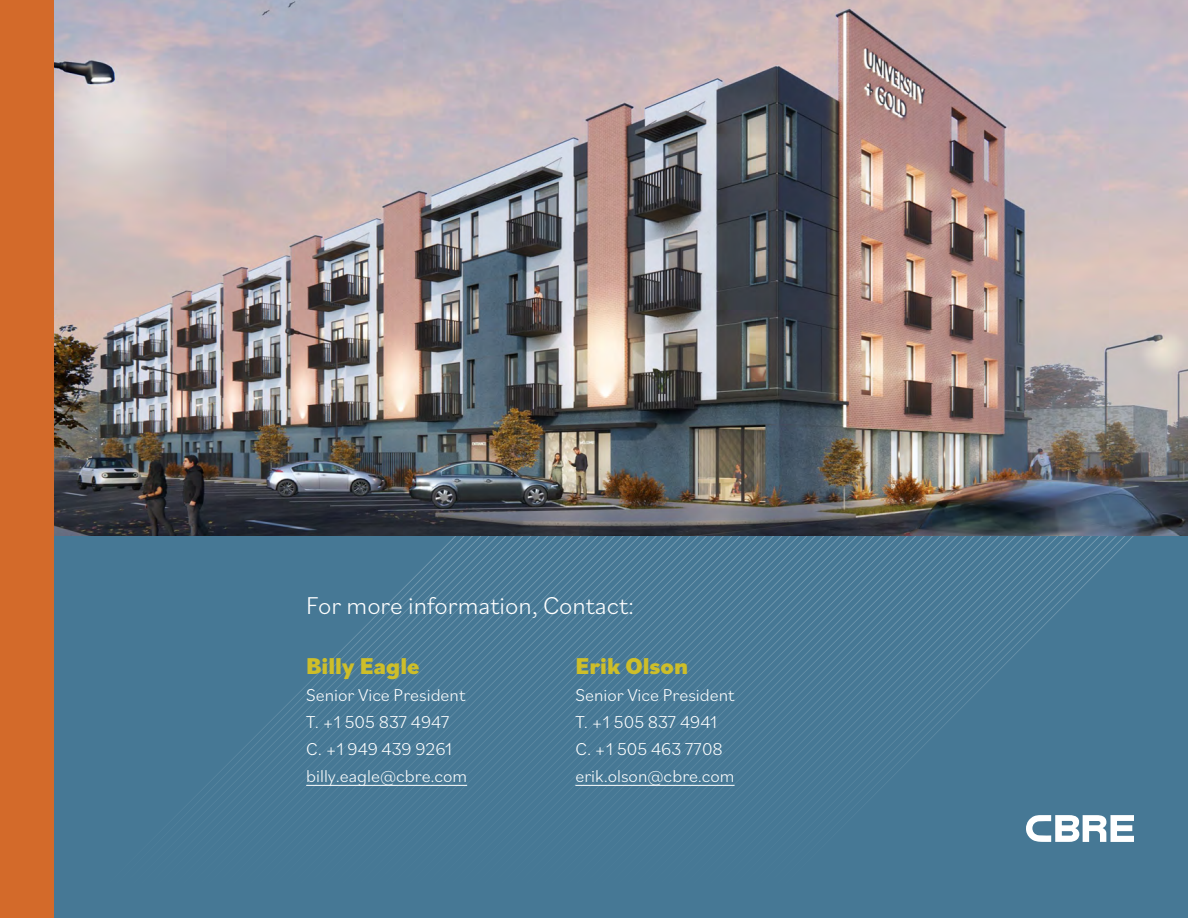
<style>
.page{position:relative;width:1188px;height:918px;background:#467895}
.page>*{position:absolute;margin:0;border:0;box-sizing:border-box;transform-origin:0 0}
.t1{font:300 25.5px "Bilo";color:#fff}
.t2{font:800 24px "Bilo";color:#cebe29}
.t3{font:300 18px "Bilo";color:#fff}
</style>
<div class="page">
<div style="left:0;top:0;width:54px;height:918px;background:#d36a2a"></div>
<svg style="left:197px;top:536px;width:287px;height:269px"></svg>
<hr style="left:306px;top:785px;width:161px;height:1px;background:#fff">
<hr style="left:575px;top:785px;width:160px;height:1px;background:#fff">
<svg style="left:1026px;top:815px;width:108px;height:27px"></svg>
<img style="left:55px;top:0;width:1133px;height:536px">
<p class="t1" style="left:306px;top:588px;width:330px">For more information, Contact:</p>
<p class="t2" style="left:306px;top:649px;width:115px">Billy Eagle</p>
<p class="t3" style="left:306px;top:683px;width:160px">Senior Vice President</p>
<p class="t3" style="left:306px;top:710px;width:145px">T. +1 505 837 4947</p>
<p class="t3" style="left:306px;top:737px;width:147px">C. +1 949 439 9261</p>
<p class="t3" style="left:306px;top:764px;width:162px">billy.eagle@cbre.com</p>
<p class="t2" style="left:575px;top:649px;width:114px">Erik Olson</p>
<p class="t3" style="left:575px;top:683px;width:160px">Senior Vice President</p>
<p class="t3" style="left:575px;top:710px;width:143px">T. +1 505 837 4941</p>
<p class="t3" style="left:575px;top:737px;width:149px">C. +1 505 463 7708</p>
<p class="t3" style="left:575px;top:764px;width:161px">erik.olson@cbre.com</p>
</div>
